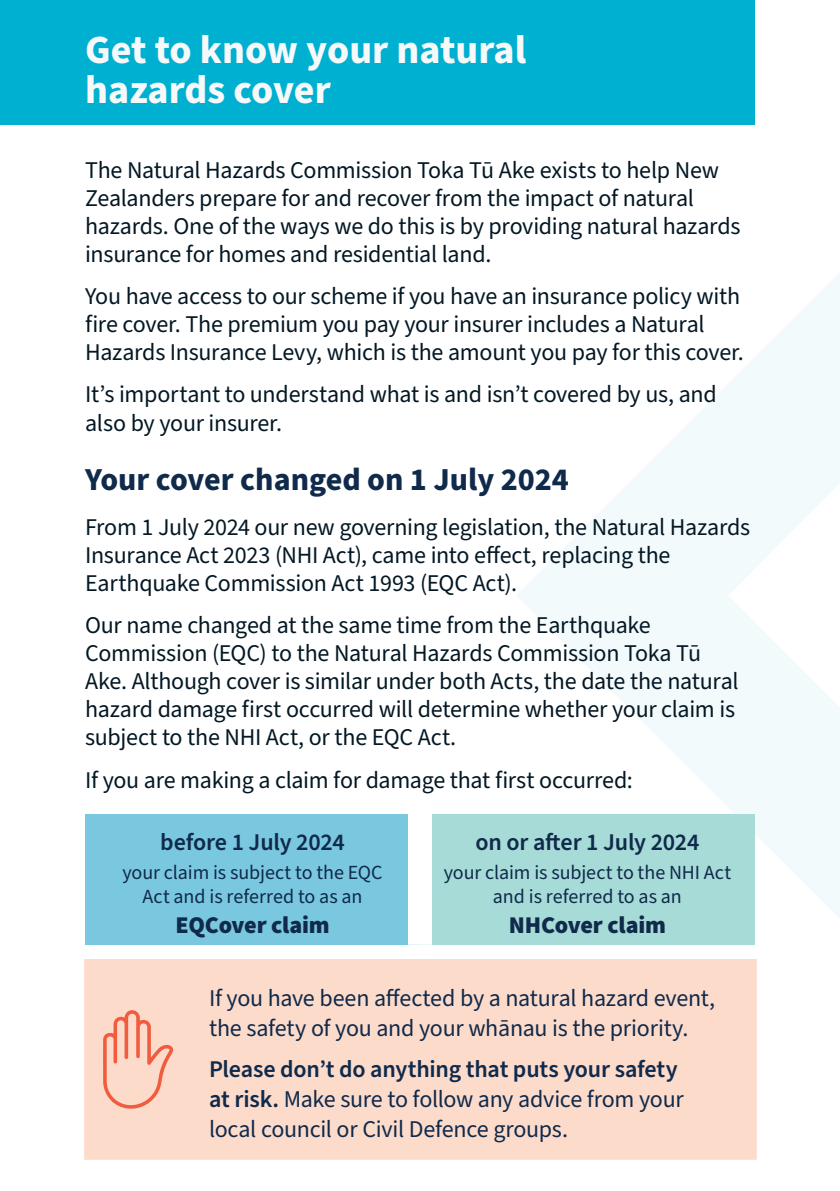
<style>
.page{position:relative;width:840px;height:1191px;background:#fff}
.page>*{position:absolute;margin:0;border:0;box-sizing:border-box;transform-origin:0 0}
.t1{font:700 40px/40px "Source Sans Pro";color:#f7f8f9}
.t2{font:700 32px "Source Sans Pro";color:#102a4b}
.body{font:24px/28px "Source Sans Pro";letter-spacing:-.01em;color:#041824}
.body_semibold_-_for_boxes{font:24px/30px "Source Sans Pro";letter-spacing:-.01em;color:#102a4b}
.body_semibold_-_for_boxes-2{font:600 24px "Source Sans Pro";letter-spacing:-.01em;color:#102a4b}
.body_10pt{font:900 24px "Source Sans Pro";letter-spacing:-.005em;color:#102a4b}
.body_10pt-2{font:20px/24px "Source Sans Pro";letter-spacing:-.005em;color:#102a4b;text-align:center}
.s1{font-weight:600}
</style>
<div class="page">
<svg style="left:517px;top:274px;width:322px;height:658px;fill:#f5fbfc"></svg>
<div style="left:84px;top:959px;width:672px;height:200px;background:#fddbcb"></div>
<svg style="left:103px;top:1009px;width:70px;height:100px;background:#fac0ae"></svg>
<div style="left:0;top:0;width:754px;height:125px;background:#00b0d1"></div>
<div style="left:85px;top:814px;width:335px;height:130px;background:#7ac8df"></div>
<div style="left:420px;top:814px;width:334px;height:130px;background:#a7dbd7"></div>
<div style="left:408px;top:814px;width:24px;height:130px;background:#fff"></div>
<h1 class="t1" style="left:85px;top:31px;width:442px">Get to know your natural hazards cover</h1>
<p class="body" style="left:85px;top:156px;width:656px">The Natural Hazards Commission Toka Tū Ake exists to help New Zealanders prepare for and recover from the impact of natural hazards. One of the ways we do this is by providing natural hazards insurance for homes and residential land.</p>
<p class="body" style="left:85px;top:283px;width:660px">You have access to our scheme if you have an insurance policy with fire cover. The premium you pay your insurer includes a Natural<br>Hazards Insurance Levy, which is the amount you pay for this cover.</p>
<p class="body" style="left:85px;top:380px;width:633px;line-height:29px">It’s important to understand what is and isn’t covered by us, and also by your insurer.</p>
<h2 class="t2" style="left:85px;top:457px;width:485px">Your cover changed on 1 July 2024</h2>
<p class="body" style="left:85px;top:513px;width:666px">From 1 July 2024 our new governing legislation, the Natural Hazards<br>Insurance Act 2023 (NHI Act), came into effect, replacing the<br>Earthquake Commission Act 1993 (EQC Act).</p>
<p class="body" style="left:85px;top:612px;width:654px">Our name changed at the same time from the Earthquake Commission (EQC) to the Natural Hazards Commission Toka Tū Ake. Although cover is similar under both Acts, the date the natural hazard damage first occurred will determine whether your claim is subject to the NHI Act, or the EQC Act.</p>
<p class="body" style="left:85px;top:767px;width:549px">If you are making a claim for damage that first occurred:</p>
<p class="body_semibold_-_for_boxes-2" style="left:160px;top:825px;width:186px">before 1 July 2024</p>
<p class="body_10pt-2" style="left:122px;top:861px;width:262px">your claim is subject to the EQC<br>Act and is referred to as an</p>
<p class="body_10pt" style="left:175px;top:909px;width:156px">EQCover claim</p>
<p class="body_semibold_-_for_boxes-2" style="left:475px;top:825px;width:225px">on or after 1 July 2024</p>
<p class="body_10pt-2" style="left:443px;top:861px;width:289px">your claim is subject to the NHI Act and is referred to as an</p>
<p class="body_10pt" style="left:508px;top:909px;width:159px">NHCover claim</p>
<p class="body_semibold_-_for_boxes" style="left:209px;top:983px;width:507px">If you have been affected by a natural hazard event, the safety of you and your whānau is the priority.</p>
<p class="body_semibold_-_for_boxes" style="left:209px;top:1055px;width:476px"><span class="s1">Please don’t do anything that puts your safety at risk.</span> Make sure to follow any advice from your local council or Civil Defence groups.</p>
</div>
